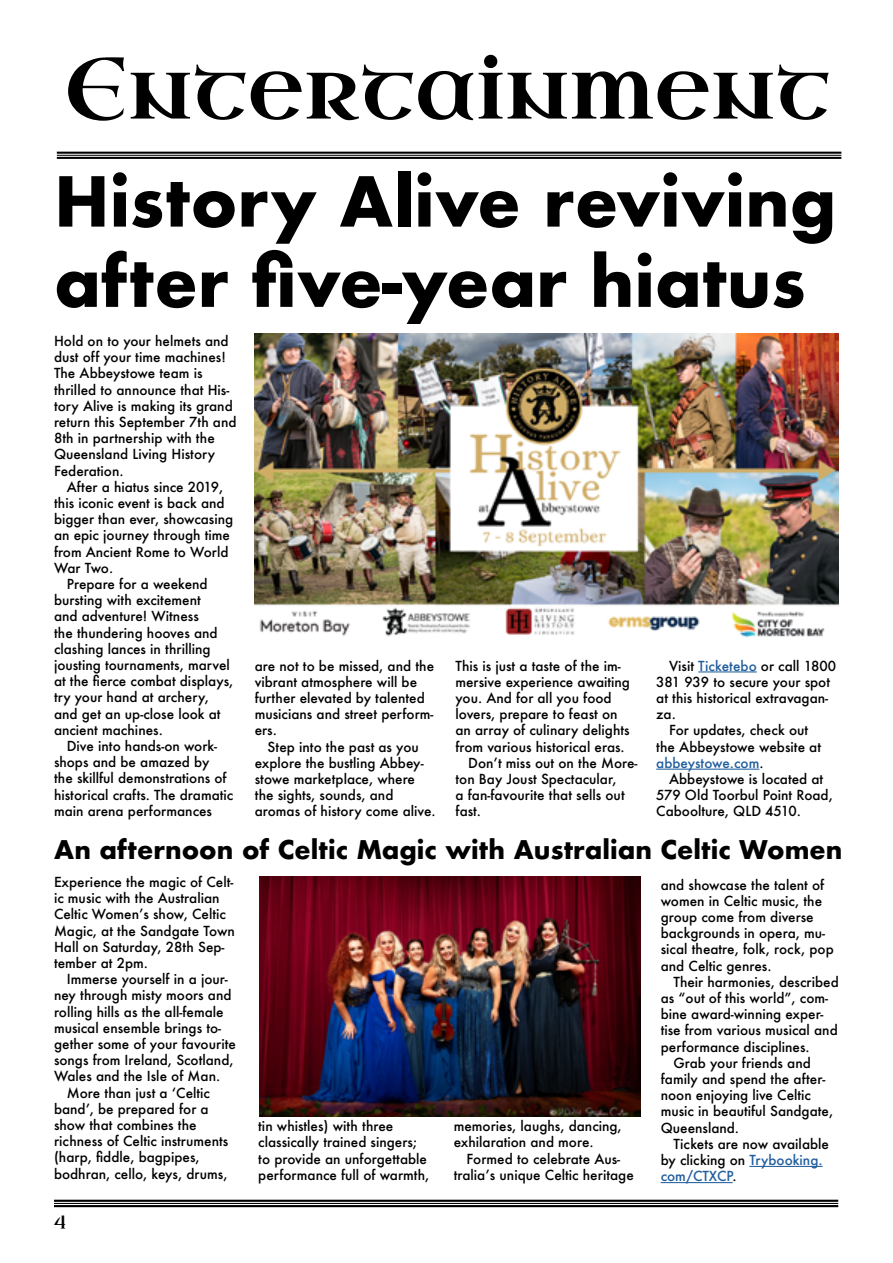
<style>
.page{position:relative;width:893px;height:1263px;background:#fff}
.page>*{position:absolute;margin:0;border:0;box-sizing:border-box;transform-origin:0 0}
.t1{font:87.15px "Uncial Antiqua";color:#000}
.t2{font:700 66.9px/80.2px "Futura";color:#000}
.t3{font:700 25.05px "Futura";color:#000}
.t4{font:18px "Uncial Antiqua";color:#000}
.t5{font:500 13.5px/16.2px "Futura";color:#000}
.t6{font:500 13.5px "Futura";color:#215e9e}
.s1{color:#215e9e}
.s2{color:#000}
</style>
<div class="page">
<hr style="left:57px;top:152px;width:784px;height:2px;background:#000">
<hr style="left:57px;top:155px;width:784px;height:1px;background:#000">
<hr style="left:57px;top:157px;width:784px;height:2px;background:#000">
<hr style="left:54px;top:1200px;width:784px;height:2px;background:#000">
<hr style="left:54px;top:1203px;width:784px;height:1px;background:#000">
<hr style="left:54px;top:1205px;width:784px;height:2px;background:#000">
<img style="left:255px;top:334px;width:584px;height:304px">
<hr style="left:698px;top:671px;width:59px;height:1px;background:#215e9e">
<hr style="left:656px;top:769px;width:103px;height:1px;background:#215e9e">
<img style="left:259px;top:876px;width:382px;height:240px">
<hr style="left:749px;top:1166px;width:74px;height:1px;background:#215e9e">
<hr style="left:661px;top:1182px;width:72px;height:1px;background:#215e9e">
<h1 class="t1" style="left:64px;top:33px;width:768px">Entertainment</h1>
<h2 class="t2" style="left:54px;top:161px;width:784px">History Alive reviving after five-year hiatus</h2>
<p class="t5" style="left:54px;top:333px;width:184px">Hold on to your helmets and dust off your time machines!<br>The Abbeystowe team is thrilled to announce that His&shy;tory Alive is making its grand return this September 7th and<br>8th in partnership with the<br>Queensland Living History<br>Federation.</p>
<p class="t5" style="left:67px;top:478px;width:158px">After a hiatus since 2019,</p>
<p class="t5" style="left:54px;top:495px;width:172px">this iconic event is back and</p>
<p class="t5" style="left:54px;top:511px;width:181px">bigger than ever, showcasing</p>
<p class="t5" style="left:54px;top:527px;width:178px">an epic journey through time</p>
<p class="t5" style="left:54px;top:543px;width:176px">from Ancient Rome to World</p>
<p class="t5" style="left:54px;top:559px;width:61px">War Two.</p>
<p class="t5" style="left:67px;top:576px;width:142px">Prepare for a weekend</p>
<p class="t5" style="left:54px;top:592px;width:148px">bursting with excitement</p>
<p class="t5" style="left:54px;top:608px;width:146px">and adventure! Witness</p>
<p class="t5" style="left:54px;top:624px;width:165px">the thundering hooves and</p>
<p class="t5" style="left:54px;top:640px;width:158px">clashing lances in thrilling</p>
<p class="t5" style="left:54px;top:657px;width:177px">jousting tournaments, marvel</p>
<p class="t5" style="left:54px;top:673px;width:181px">at the fierce combat displays,</p>
<p class="t5" style="left:54px;top:689px;width:156px">try your hand at archery,</p>
<p class="t5" style="left:54px;top:705px;width:168px">and get an up-close look at</p>
<p class="t5" style="left:54px;top:721px;width:110px">ancient machines.</p>
<p class="t5" style="left:67px;top:738px;width:152px">Dive into hands-on work-</p>
<p class="t5" style="left:54px;top:754px;width:157px">shops and be amazed by</p>
<p class="t5" style="left:54px;top:770px;width:174px">the skillful demonstrations of</p>
<p class="t5" style="left:54px;top:786px;width:181px">historical crafts. The dramatic</p>
<p class="t5" style="left:54px;top:802px;width:160px">main arena performances</p>
<p class="t5" style="left:455px;top:657px;width:167px">This is just a taste of the im-</p>
<p class="t5" style="left:455px;top:673px;width:176px">mersive experience awaiting</p>
<p class="t5" style="left:455px;top:690px;width:158px">you. And for all you food</p>
<p class="t5" style="left:455px;top:706px;width:164px">lovers, prepare to feast on</p>
<p class="t5" style="left:455px;top:722px;width:176px">an array of culinary delights</p>
<p class="t5" style="left:455px;top:738px;width:171px">from various historical eras.</p>
<p class="t5" style="left:468px;top:754px;width:171px">Don’t miss out on the More-</p>
<p class="t5" style="left:455px;top:771px;width:163px">ton Bay Joust Spectacular,</p>
<p class="t5" style="left:455px;top:787px;width:171px">a fan-favourite that sells out</p>
<p class="t5" style="left:455px;top:803px;width:27px">fast.</p>
<p class="t5" style="left:255px;top:657px;width:181px">are not to be missed, and the vibrant atmosphere will be further elevated by talented musicians and street perform&shy;ers.</p>
<p class="t5" style="left:255px;top:738px;width:182px;text-indent:13px">Step into the past as you explore the bustling Abbey&shy;stowe marketplace, where the sights, sounds, and aromas of history come alive.</p>
<p class="t5" style="left:669px;top:657px;width:169px">Visit <span class="s1">Ticketebo</span> or call 1800</p>
<p class="t5" style="left:656px;top:673px;width:175px">381 939 to secure your spot</p>
<p class="t5" style="left:656px;top:690px;width:173px">at this historical extravagan-</p>
<p class="t5" style="left:656px;top:706px;width:21px">za.</p>
<p class="t5" style="left:669px;top:722px;width:141px">For updates, check out</p>
<p class="t5" style="left:656px;top:738px;width:166px">the Abbeystowe website at</p>
<p class="t6" style="left:656px;top:753px;width:109px">abbeystowe.com<span class="s2">.</span></p>
<p class="t5" style="left:669px;top:771px;width:156px">Abbeystowe is located at</p>
<p class="t5" style="left:656px;top:787px;width:178px">579 Old Toorbul Point Road,</p>
<p class="t5" style="left:656px;top:803px;width:146px">Caboolture, QLD 4510.</p>
<h3 class="t3" style="left:54px;top:831px;width:790px">An afternoon of Celtic Magic with Australian Celtic Women</h3>
<p class="t5" style="left:54px;top:874px;width:182px">Experience the magic of Celt&shy;ic music with the Australian<br>Celtic Women’s show, Celtic<br>Magic, at the Sandgate Town<br>Hall on Saturday, 28th Sep&shy;tember at 2pm.</p>
<p class="t5" style="left:67px;top:971px;width:162px">Immerse yourself in a jour-</p>
<p class="t5" style="left:54px;top:987px;width:179px">ney through misty moors and</p>
<p class="t5" style="left:54px;top:1003px;width:171px">rolling hills as the all-female</p>
<p class="t5" style="left:54px;top:1019px;width:169px">musical ensemble brings to-</p>
<p class="t5" style="left:54px;top:1036px;width:183px">gether some of your favourite</p>
<p class="t5" style="left:54px;top:1052px;width:181px">songs from Ireland, Scotland,</p>
<p class="t5" style="left:54px;top:1068px;width:168px">Wales and the Isle of Man.</p>
<p class="t5" style="left:67px;top:1084px;width:145px">More than just a ‘Celtic</p>
<p class="t5" style="left:54px;top:1100px;width:156px">band’, be prepared for a</p>
<p class="t5" style="left:54px;top:1117px;width:144px">show that combines the</p>
<p class="t5" style="left:54px;top:1133px;width:176px">richness of Celtic instruments</p>
<p class="t5" style="left:54px;top:1149px;width:147px">(harp, fiddle, bagpipes,</p>
<p class="t5" style="left:54px;top:1165px;width:175px">bodhran, cello, keys, drums,</p>
<h3 class="t4" style="left:54px;top:1207px;width:14px">4</h3>
<p class="t5" style="left:258px;top:1118px;width:173px">tin whistles) with three classically trained singers; to provide an unforgettable performance full of warmth,</p>
<p class="t5" style="left:454px;top:1118px;width:170px">memories, laughs, dancing, exhilaration and more.</p>
<p class="t5" style="left:454px;top:1150px;width:182px;text-align:center">Formed to celebrate Aus&shy;tralia’s unique Celtic heritage</p>
<p class="t5" style="left:661px;top:876px;width:175px">and showcase the talent of women in Celtic music, the group come from diverse backgrounds in opera, mu&shy;sical theatre, folk, rock, pop and Celtic genres.</p>
<p class="t5" style="left:673px;top:973px;width:167px">Their harmonies, described</p>
<p class="t5" style="left:661px;top:990px;width:169px">as “out of this world”, com-</p>
<p class="t5" style="left:661px;top:1006px;width:164px">bine award-winning exper-</p>
<p class="t5" style="left:661px;top:1022px;width:178px">tise from various musical and</p>
<p class="t5" style="left:661px;top:1038px;width:150px">performance disciplines.</p>
<p class="t5" style="left:673px;top:1054px;width:139px">Grab your friends and</p>
<p class="t5" style="left:661px;top:1071px;width:166px">family and spend the after-</p>
<p class="t5" style="left:661px;top:1087px;width:152px">noon enjoying live Celtic</p>
<p class="t5" style="left:661px;top:1103px;width:174px">music in beautiful Sandgate,</p>
<p class="t5" style="left:661px;top:1119px;width:80px">Queensland.</p>
<p class="t5" style="left:673px;top:1135px;width:157px">Tickets are now available</p>
<p class="t5" style="left:661px;top:1152px;width:163px">by clicking on <span class="s1">Trybooking.</span></p>
<p class="t6" style="left:661px;top:1167px;width:78px">com/CTXCP<span class="s2">.</span></p>
</div>
